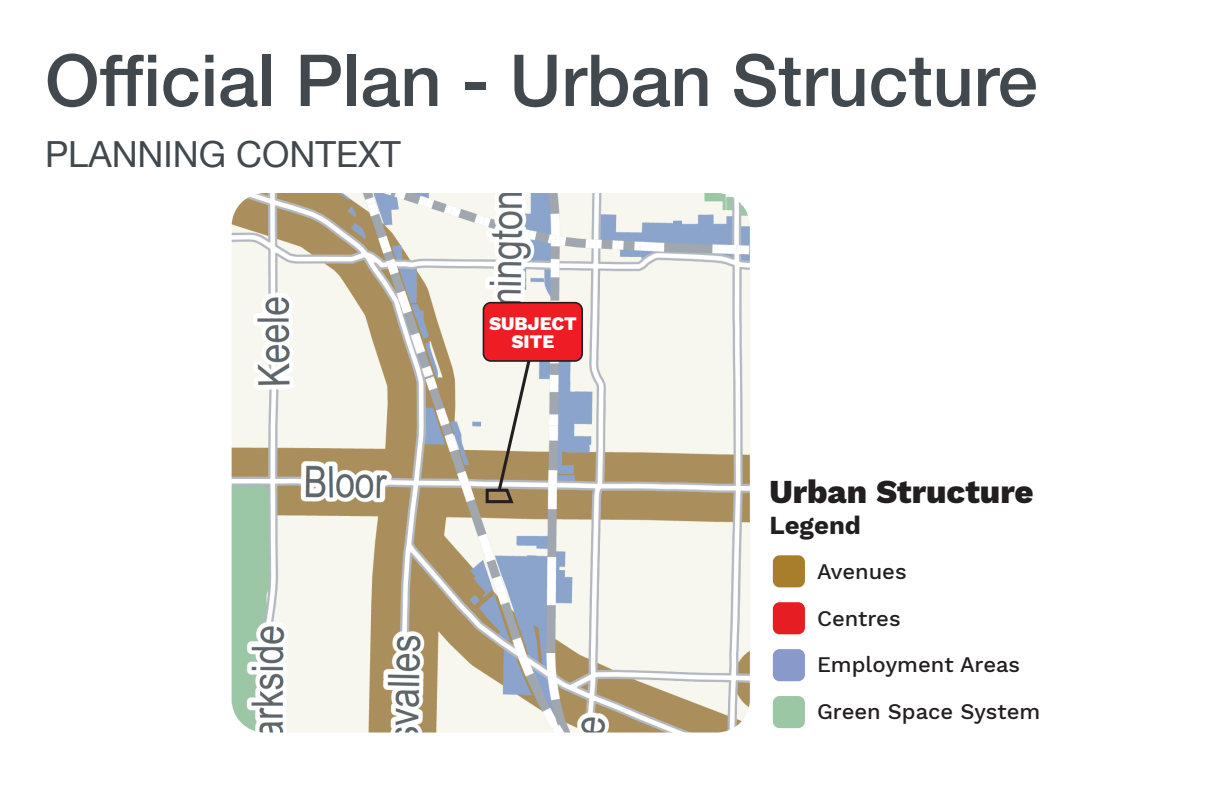
<style>
.page{position:relative;width:1224px;height:792px;background:#fff}
.page>*{position:absolute;margin:0;border:0;box-sizing:border-box;transform-origin:0 0}
.t1{font:500 71.8px "Helvetica Neue";color:#41494e}
.t2{font:36px "Helvetica Neue";color:#41494e}
.t3{font:800 32.9px "Work Sans";color:#231f20}
.t4{font:700 25.6px "Work Sans";color:#231f20}
.t5{font:500 21.9px/46.4px "Work Sans";color:#231f20}
.t6{font:800 18.8px/17.9px "Work Sans";color:#fff;text-align:center}
</style>
<div class="page">
<div style="left:773px;top:555px;width:32px;height:32px;background:#a87e2c;border-radius:7px"></div>
<div style="left:773px;top:602px;width:32px;height:32px;background:#e61e24;border-radius:7px"></div>
<div style="left:773px;top:649px;width:32px;height:32px;background:#8899ca;border-radius:7px"></div>
<div style="left:773px;top:696px;width:32px;height:32px;background:#9bc7a5;border-radius:7px"></div>
<img style="left:232px;top:193px;width:518px;height:540px">
<svg style="left:483px;top:302px;width:100px;height:203px;background:#cc938e"></svg>
<p class="t1" style="left:45px;top:23px;width:994px">Official Plan - Urban Structure</p>
<p class="t2" style="left:45px;top:128px;width:357px">PLANNING CONTEXT</p>
<p class="t6" style="left:489px;top:316px;width:89px">SUBJECT<br>SITE</p>
<p class="t3" style="left:769px;top:473px;width:266px">Urban Structure</p>
<p class="t4" style="left:769px;top:510px;width:93px">Legend</p>
<p class="t5" style="left:817px;top:550px;width:225px">Avenues<br>Centres<br>Employment Areas<br>Green Space System</p>
</div>
